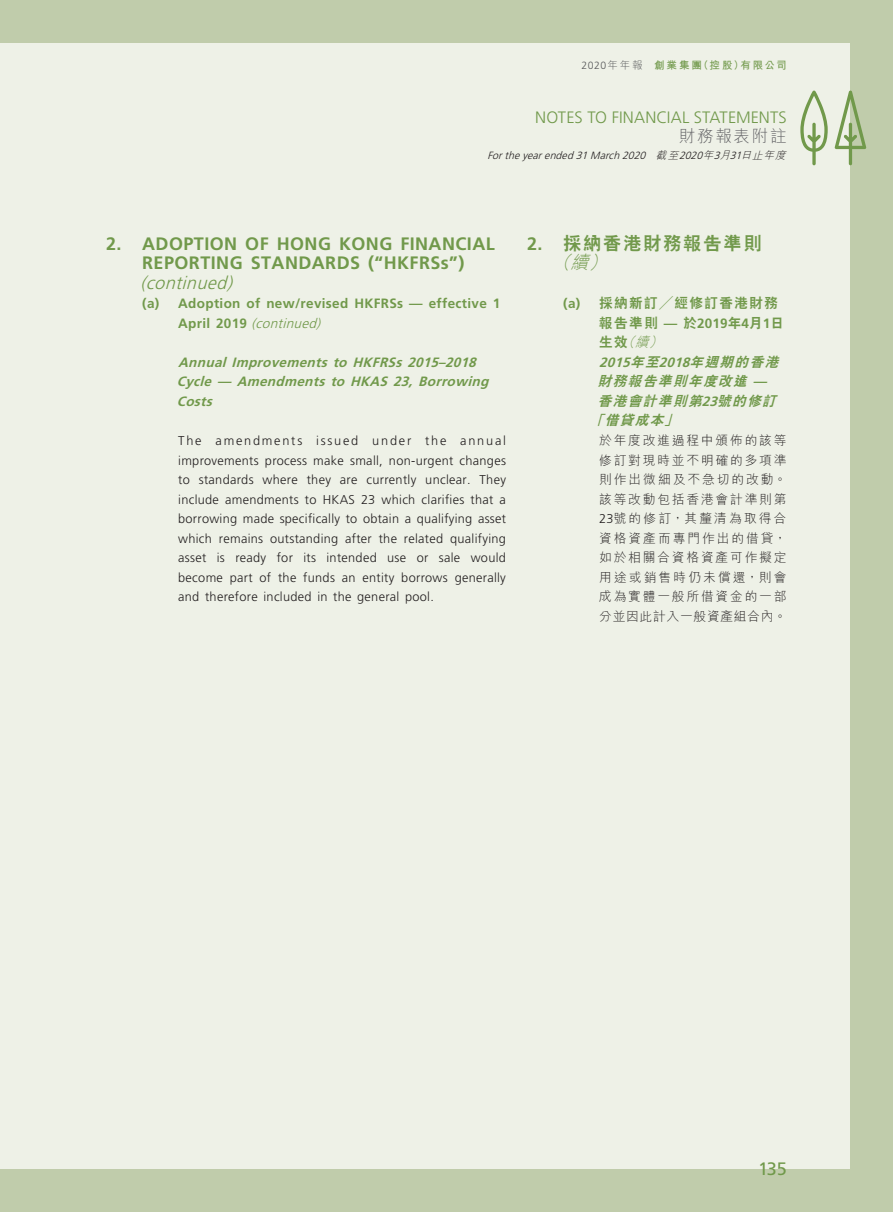
<style>
.page{position:relative;width:893px;height:1212px;background:#eef1e7}
.page>*{position:absolute;margin:0;border:0;box-sizing:border-box;transform-origin:0 0}
._03_H1{font:700 18px/19.5px "Frutiger LT Std";letter-spacing:.025em;color:#71994b}
._03_H1-2{font:800 18px/19.5px "C Hei 2 HK";letter-spacing:.115em;color:#71994b}
.t1{font:18px "Frutiger LT Std";color:#71994b}
.t2{font:300 16.5px "Frutiger LT Std";letter-spacing:.01em;color:#71994b}
.t3{font:300 16.5px "M Hei HK";letter-spacing:.105em;color:#636366}
._05_____H3{font:italic 700 13.5px/19.5px "Frutiger LT Std";color:#71994b}
._04___H2{font:700 13.5px/19.5px "Frutiger LT Std";letter-spacing:.025em;color:#71994b}
._04___H2-2{font:800 13.5px/19.5px "C Hei 2 HK";letter-spacing:.115em;color:#71994b}
._05_____H3-2{font:italic 800 13.5px "C Hei 2 HK";color:#71994b}
._13_____P4{font:300 12.75px/19.5px "Frutiger LT Std";letter-spacing:.025em;color:#231f20;text-align:justify}
._13_____P4-2{font:300 12.75px/19.5px "M Hei HK";letter-spacing:.14em;color:#231f20;text-align:justify}
.t4{font:italic 300 10.5px "Frutiger LT Std";color:#231f20}
.t5{font:700 10.5px "M Hei HK";letter-spacing:.17em;color:#71994b}
.s1{font-family:"Frutiger LT Std";font-weight:300;color:#57585a}
.s2{font-weight:300;color:#57585a}
.s3{font-family:"M Hei HK"}
.s4{font-weight:300;font-style:italic}
.s5{font-family:"Frutiger LT Std";font-weight:700}
.s6{font-family:"M Hei HK";font-weight:300;font-style:italic}
.s7{font-family:"C Hei 2 HK";font-weight:800}
.s8{font-family:"Frutiger LT Std"}
</style>
<div class="page">
<div style="left:0;top:0;width:893px;height:43px;background:#c0ccab"></div>
<div style="left:0;top:1169px;width:893px;height:43px;background:#c0ccab"></div>
<div style="left:850px;top:0;width:43px;height:1212px;background:#c0ccab"></div>
<svg style="left:835px;top:91px;width:31px;height:74px"></svg>
<svg style="left:800px;top:91px;width:28px;height:74px"></svg>
<p class="t5" style="left:582px;top:57px;width:207px"><span class="s1">2020</span><span class="s2">年年報</span> 創業集團（控股）有限公司</p>
<p class="t2" style="left:535px;top:107px;width:253px">NOTES TO FINANCIAL STATEMENTS</p>
<p class="t3" style="left:679px;top:124px;width:109px">財務報表附註</p>
<p class="t4" style="left:487px;top:150px;width:303px">Fortheyearended31March2020 <span class="s3">截至</span>2020<span class="s3">年</span>3<span class="s3">月</span>31<span class="s3">日止年度</span></p>
<p class="_03_H1" style="left:140px;top:234px;width:356px;text-indent:-34px">2. ADOPTION OF HONG KONG FINANCIAL<br>REPORTING STANDARDS (“HKFRSs”) <span class="s4">(continued)</span></p>
<p class="_04___H2" style="left:178px;top:294px;width:324px;text-indent:-36px">(a) Adoption of new/revised HKFRSs — effective 1<br>A p r i l 2 0 1 9 <span class="s4">(continued)</span></p>
<p class="_05_____H3" style="left:177px;top:353px;width:317px">Annual Improvements to HKFRSs 2015–2018<br>Cycle — Amendments to HKAS 23, Borrowing<br>Costs</p>
<p class="_13_____P4" style="left:178px;top:431px;width:329px">The amendments issued under the annual improvements process make small, non-urgent changes to standards where they are currently unclear. They include amendments to HKAS 23 which clarifies that a borrowing made specifically to obtain a qualifying asset which remains outstanding after the related qualifying asset is ready for its intended use or sale would become part of the funds an entity borrows generally and therefore included in the general pool.</p>
<p class="_03_H1-2" style="left:552px;top:234px;width:211px;text-indent:-25px"><span class="s5">2.</span> 採納香港財務報告準則<span class="s6">（續）</span></p>
<p class="_04___H2-2" style="left:599px;top:294px;width:186px;text-indent:-36px"><span class="s5">(a)</span> 採納新訂╱經修訂香港財務報告準則 <span class="s5">—</span> 於<span class="s5">2019</span>年<span class="s5">4</span>月<span class="s5">1</span>日生效<span class="s6">（續）</span></p>
<p class="_05_____H3" style="left:599px;top:353px;width:185px">2015<span class="s7">年至</span>2018<span class="s7">年週期的香港</span></p>
<p class="_05_____H3-2" style="left:598px;top:372px;width:174px">財務報告準則年度改進 <span class="s5">—</span></p>
<p class="_05_____H3-2" style="left:598px;top:392px;width:184px">香港會計準則第<span class="s5">23</span>號的修訂</p>
<p class="_05_____H3-2" style="left:591px;top:411px;width:92px">「借貸成本」</p>
<p class="_13_____P4-2" style="left:599px;top:430px;width:189px">於年度改進過程中頒佈的該等修訂對現時並不明確的多項準則作出微細及不急切的改動。該等改動包括香港會計準則第<span class="s8">23</span>號的修訂，其釐清為取得合資格資產而專門作出的借貸，如於相關合資格資產可作擬定用途或銷售時仍未償還，則會成為實體一般所借資金的一部分並因此計入一般資產組合內。</p>
<h1 class="t1" style="left:758px;top:1158px;width:30px">135</h1>
</div>
